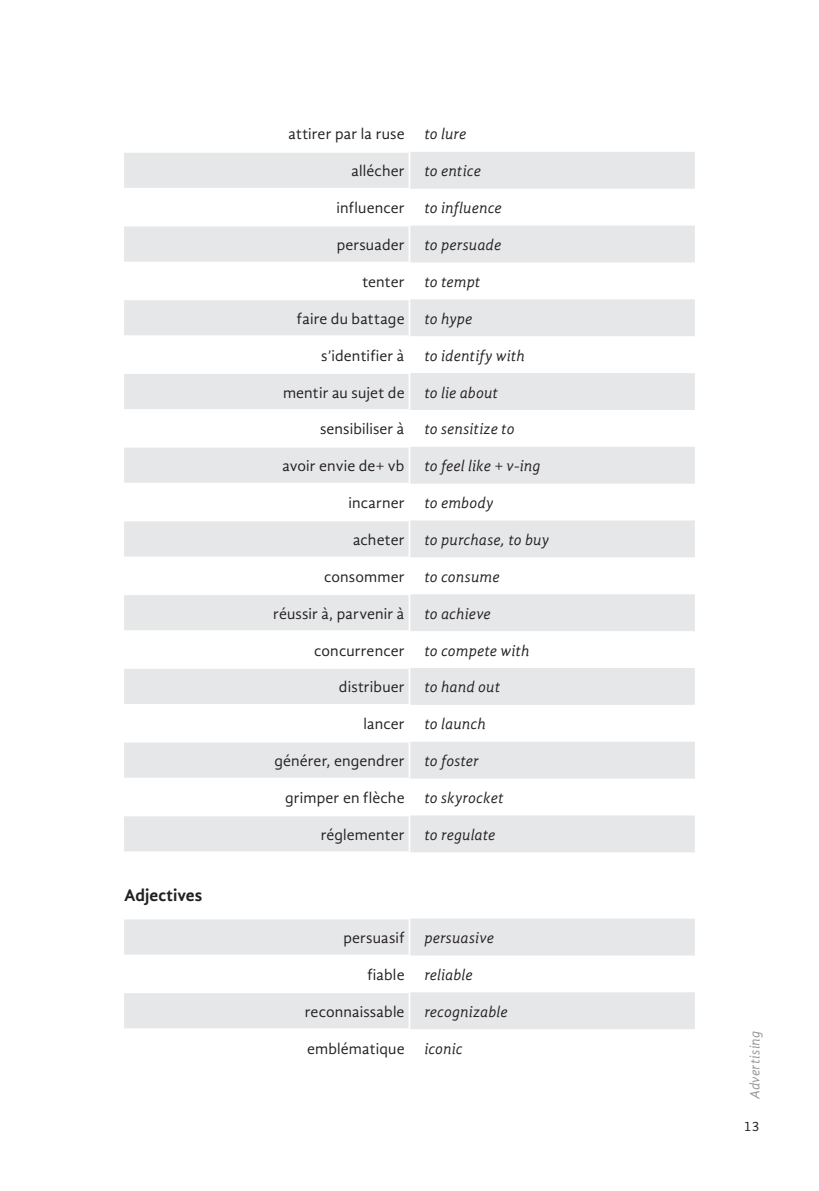
<style>
.page{position:relative;width:819px;height:1191px;background:#fff}
.page>*{position:absolute;margin:0;border:0;box-sizing:border-box;transform-origin:0 0}
.t1{font:700 17.5px "Gandhi Sans";color:#231f20}
.t2{font:15.75px "Gandhi Sans";letter-spacing:.01em;color:#231f20}
.t3{font:italic 15.75px "Gandhi Sans";letter-spacing:.005em;color:#231f20}
.t4{font:italic 14px "Gandhi Sans";letter-spacing:.015em;color:#939598}
.t5{font:14px "Gandhi Sans";color:#231f20}
</style>
<div class="page">
<svg style="left:124px;top:152px;width:570px;height:700px;fill:#e6e7e9"></svg>
<hr style="left:124px;top:151px;width:286px;height:2px;background:#fff">
<hr style="left:124px;top:188px;width:286px;height:2px;background:#fff">
<hr style="left:124px;top:225px;width:286px;height:1px;background:#fff">
<hr style="left:124px;top:261px;width:286px;height:2px;background:#fff">
<hr style="left:124px;top:298px;width:286px;height:2px;background:#fff">
<hr style="left:124px;top:335px;width:286px;height:2px;background:#fff">
<hr style="left:124px;top:372px;width:286px;height:2px;background:#fff">
<hr style="left:124px;top:409px;width:286px;height:2px;background:#fff">
<hr style="left:124px;top:446px;width:286px;height:2px;background:#fff">
<hr style="left:124px;top:483px;width:286px;height:1px;background:#fff">
<hr style="left:124px;top:519px;width:286px;height:2px;background:#fff">
<hr style="left:124px;top:556px;width:286px;height:2px;background:#fff">
<hr style="left:124px;top:593px;width:286px;height:2px;background:#fff">
<hr style="left:124px;top:630px;width:286px;height:2px;background:#fff">
<hr style="left:124px;top:667px;width:286px;height:2px;background:#fff">
<hr style="left:124px;top:704px;width:286px;height:1px;background:#fff">
<hr style="left:124px;top:741px;width:286px;height:1px;background:#fff">
<hr style="left:124px;top:777px;width:286px;height:2px;background:#fff">
<hr style="left:124px;top:814px;width:286px;height:2px;background:#fff">
<hr style="left:408px;top:153px;width:2px;height:35px;background:#fff">
<hr style="left:408px;top:190px;width:2px;height:35px;background:#fff">
<hr style="left:408px;top:226px;width:2px;height:35px;background:#fff">
<hr style="left:408px;top:263px;width:2px;height:35px;background:#fff">
<hr style="left:408px;top:300px;width:2px;height:35px;background:#fff">
<hr style="left:408px;top:337px;width:2px;height:35px;background:#fff">
<hr style="left:408px;top:374px;width:2px;height:35px;background:#fff">
<hr style="left:408px;top:411px;width:2px;height:35px;background:#fff">
<hr style="left:408px;top:447px;width:2px;height:36px;background:#fff">
<hr style="left:408px;top:484px;width:2px;height:35px;background:#fff">
<hr style="left:408px;top:521px;width:2px;height:35px;background:#fff">
<hr style="left:408px;top:558px;width:2px;height:35px;background:#fff">
<hr style="left:408px;top:595px;width:2px;height:35px;background:#fff">
<hr style="left:408px;top:632px;width:2px;height:35px;background:#fff">
<hr style="left:408px;top:669px;width:2px;height:35px;background:#fff">
<hr style="left:408px;top:705px;width:2px;height:36px;background:#fff">
<hr style="left:408px;top:742px;width:2px;height:35px;background:#fff">
<hr style="left:408px;top:779px;width:2px;height:35px;background:#fff">
<hr style="left:408px;top:816px;width:2px;height:35px;background:#fff">
<hr style="left:124px;top:851px;width:286px;height:2px;background:#fff">
<svg style="left:124px;top:918px;width:570px;height:111px;fill:#e6e7e9"></svg>
<hr style="left:124px;top:954px;width:286px;height:2px;background:#fff">
<hr style="left:124px;top:991px;width:286px;height:2px;background:#fff">
<hr style="left:124px;top:1028px;width:286px;height:2px;background:#fff">
<hr style="left:124px;top:917px;width:286px;height:2px;background:#fff">
<hr style="left:408px;top:919px;width:2px;height:35px;background:#fff">
<hr style="left:408px;top:956px;width:2px;height:35px;background:#fff">
<hr style="left:408px;top:993px;width:2px;height:35px;background:#fff">
<p class="t1" style="left:124px;top:888px;width:80px">Adjectives</p>
<p class="t2" style="left:288px;top:128px;width:118px">attirer par la ruse</p>
<p class="t3" style="left:424px;top:128px;width:43px">to lure</p>
<p class="t2" style="left:351px;top:165px;width:54px">allécher</p>
<p class="t3" style="left:424px;top:165px;width:58px">to entice</p>
<p class="t2" style="left:336px;top:202px;width:69px">influencer</p>
<p class="t3" style="left:424px;top:202px;width:79px">to influence</p>
<p class="t2" style="left:337px;top:239px;width:69px">persuader</p>
<p class="t3" style="left:424px;top:238px;width:78px">to persuade</p>
<p class="t2" style="left:362px;top:276px;width:44px">tenter</p>
<p class="t3" style="left:424px;top:275px;width:58px">to tempt</p>
<p class="t2" style="left:297px;top:312px;width:109px">faire du battage</p>
<p class="t3" style="left:424px;top:312px;width:49px">to hype</p>
<p class="t2" style="left:321px;top:349px;width:85px">s’identifier à</p>
<p class="t3" style="left:424px;top:349px;width:102px">to identify with</p>
<p class="t2" style="left:283px;top:386px;width:123px">mentir au sujet de</p>
<p class="t3" style="left:424px;top:386px;width:75px">to lie about</p>
<p class="t2" style="left:320px;top:423px;width:86px">sensibiliser à</p>
<p class="t3" style="left:424px;top:423px;width:92px">to sensitize to</p>
<p class="t2" style="left:282px;top:460px;width:124px">avoir envie de+ vb</p>
<p class="t3" style="left:424px;top:460px;width:118px">to feel like + v-ing</p>
<p class="t2" style="left:348px;top:497px;width:58px">incarner</p>
<p class="t3" style="left:424px;top:496px;width:70px">to embody</p>
<p class="t2" style="left:353px;top:534px;width:53px">acheter</p>
<p class="t3" style="left:424px;top:533px;width:126px">to purchase, to buy</p>
<p class="t2" style="left:324px;top:570px;width:82px">consommer</p>
<p class="t3" style="left:424px;top:570px;width:77px">to consume</p>
<p class="t2" style="left:273px;top:607px;width:133px">réussir à, parvenir à</p>
<p class="t3" style="left:424px;top:607px;width:68px">to achieve</p>
<p class="t2" style="left:314px;top:644px;width:92px">concurrencer</p>
<p class="t3" style="left:424px;top:644px;width:107px">to compete with</p>
<p class="t2" style="left:339px;top:681px;width:67px">distribuer</p>
<p class="t3" style="left:424px;top:681px;width:77px">to hand out</p>
<p class="t2" style="left:363px;top:718px;width:43px">lancer</p>
<p class="t3" style="left:424px;top:718px;width:63px">to launch</p>
<p class="t2" style="left:274px;top:755px;width:132px">générer, engendrer</p>
<p class="t3" style="left:424px;top:754px;width:56px">to foster</p>
<p class="t2" style="left:285px;top:792px;width:121px">grimper en flèche</p>
<p class="t3" style="left:424px;top:791px;width:81px">to skyrocket</p>
<p class="t2" style="left:321px;top:828px;width:85px">réglementer</p>
<p class="t3" style="left:424px;top:828px;width:72px">to regulate</p>
<p class="t2" style="left:343px;top:931px;width:62px">persuasif</p>
<p class="t3" style="left:424px;top:931px;width:71px">persuasive</p>
<p class="t2" style="left:367px;top:968px;width:39px">fiable</p>
<p class="t3" style="left:424px;top:968px;width:50px">reliable</p>
<p class="t2" style="left:305px;top:1005px;width:101px">reconnaissable</p>
<p class="t3" style="left:424px;top:1005px;width:85px">recognizable</p>
<p class="t2" style="left:307px;top:1042px;width:99px">emblématique</p>
<p class="t3" style="left:424px;top:1042px;width:40px">iconic</p>
<p class="t4" style="left:749px;top:1099px;width:70px;rotate:-90deg">Advertising</p>
<p class="t5" style="left:744px;top:1121px;width:17px">13</p>
</div>
